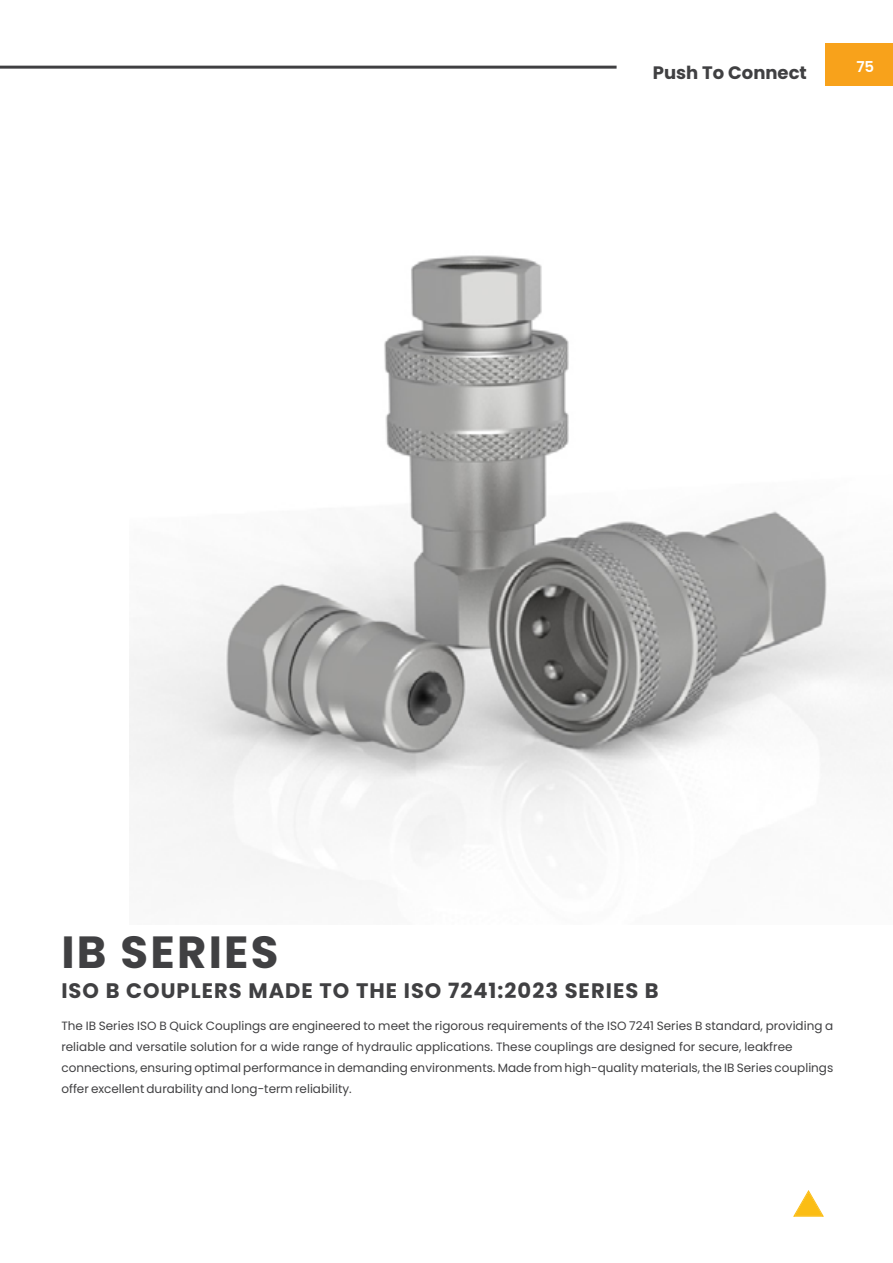
<style>
.page{position:relative;width:893px;height:1263px;background:#fff}
.page>*{position:absolute;margin:0;border:0;box-sizing:border-box;transform-origin:0 0}
.t1{font:700 45px "Poppins";letter-spacing:.05em;color:#404042}
.t2{font:700 21px "Poppins";letter-spacing:.05em;color:#404042}
.t3{font:700 18px "Poppins";color:#404042}
.t4{font:600 15px "Poppins";color:#fff}
.t5{font:12px/21px "Poppins";color:#404042}
</style>
<div class="page">
<img style="left:130px;top:255px;width:763px;height:618px">
<svg style="left:793px;top:1190px;width:31px;height:27px"></svg>
<div style="left:825px;top:43px;width:68px;height:42px;background:#f8a21b"></div>
<hr style="left:0;top:66px;width:617px;height:3px;background:#404042">
<h3 class="t3" style="left:653px;top:62px;width:156px">Push To Connect</h3>
<p class="t4" style="left:856px;top:58px;width:19px">75</p>
<h1 class="t1" style="left:61px;top:926px;width:219px">IB SERIES</h1>
<h2 class="t2" style="left:61px;top:979px;width:599px">ISO B COUPLERS MADE TO THE ISO 7241:2023 SERIES B</h2>
<p class="t5" style="left:61px;top:1015px;width:773px">The IB Series ISO B Quick Couplings are engineered to meet the rigorous requirements of the ISO 7241 Series B standard, providing a reliable and versatile solution for a wide range of hydraulic applications. These couplings are designed for secure, leakfree connections, ensuring optimal performance in demanding environments. Made from high-quality materials, the IB Series couplings offer excellent durability and long-term reliability.</p>
</div>
